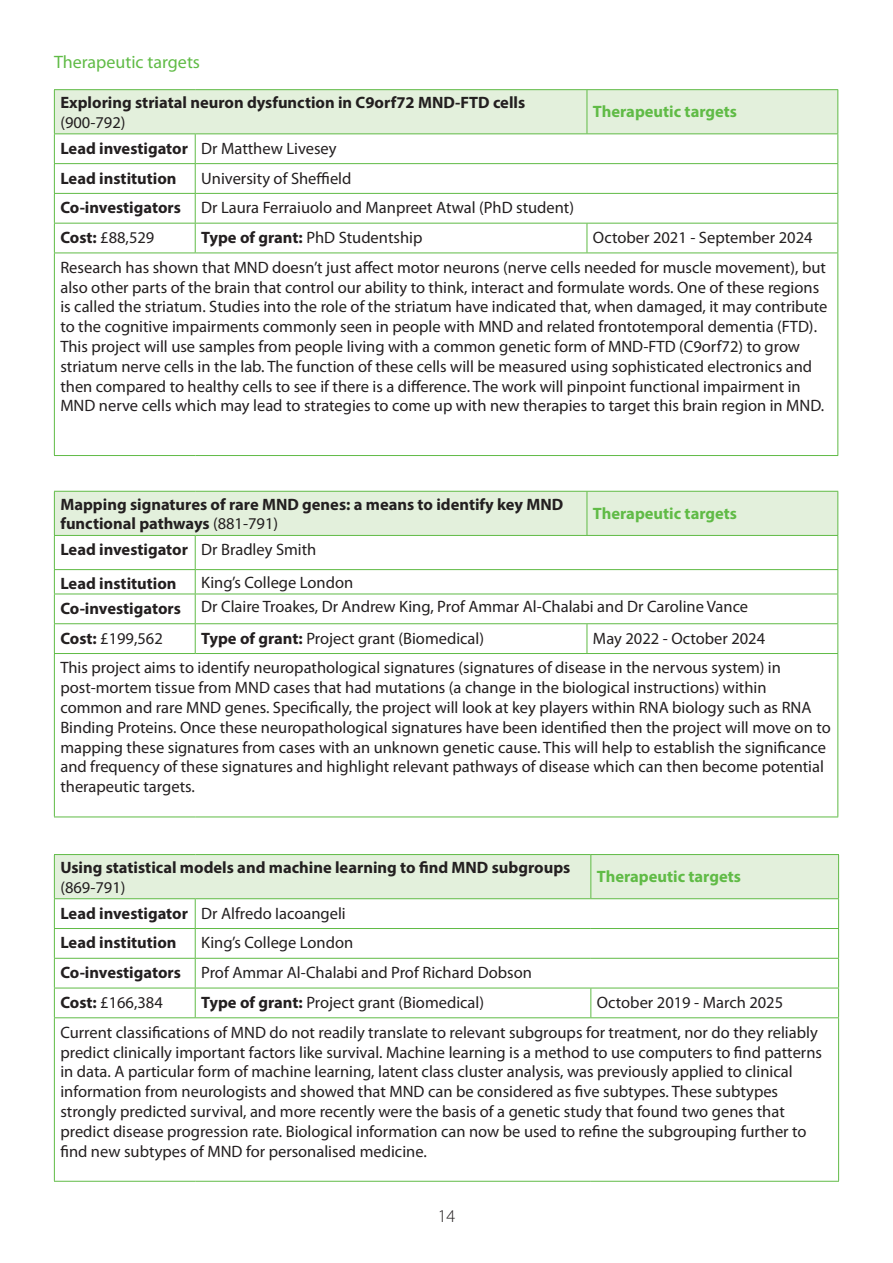
<style>
.page{position:relative;width:893px;height:1263px;background:#fff}
.page>*{position:absolute;margin:0;border:0;box-sizing:border-box;transform-origin:0 0}
.t1{font:18px "Myriad Pro";color:#60bb46}
.t2{font:300 18px "Myriad Pro";color:#231f20}
.t3{font:16.5px/19.8px "Myriad Pro";color:#231f20}
.t4{font:700 16.5px/19.8px "Myriad Pro";color:#231f20}
.t5{font:700 16.5px "Myriad Pro";color:#60bb46}
.s1{font-weight:700}
.s2{font-weight:400}
</style>
<div class="page">
<div style="left:55px;top:492px;width:782px;height:43px;background:#e3f0dc"></div>
<hr style="left:54px;top:491px;width:141px;height:1px;background:#60bb46">
<hr style="left:54px;top:492px;width:1px;height:43px;background:#60bb46">
<hr style="left:195px;top:491px;width:392px;height:1px;background:#60bb46">
<hr style="left:587px;top:491px;width:251px;height:1px;background:#60bb46">
<hr style="left:587px;top:492px;width:1px;height:43px;background:#60bb46">
<hr style="left:837px;top:492px;width:1px;height:43px;background:#60bb46">
<hr style="left:54px;top:535px;width:141px;height:1px;background:#60bb46">
<hr style="left:54px;top:536px;width:1px;height:33px;background:#60bb46">
<hr style="left:195px;top:535px;width:392px;height:1px;background:#60bb46">
<hr style="left:195px;top:536px;width:1px;height:33px;background:#60bb46">
<hr style="left:587px;top:535px;width:251px;height:1px;background:#60bb46">
<hr style="left:837px;top:536px;width:1px;height:33px;background:#60bb46">
<hr style="left:54px;top:569px;width:141px;height:1px;background:#60bb46">
<hr style="left:195px;top:569px;width:392px;height:1px;background:#60bb46">
<hr style="left:587px;top:569px;width:251px;height:1px;background:#60bb46">
<hr style="left:54px;top:594px;width:141px;height:1px;background:#60bb46">
<hr style="left:195px;top:594px;width:392px;height:1px;background:#60bb46">
<hr style="left:587px;top:594px;width:251px;height:1px;background:#60bb46">
<hr style="left:54px;top:623px;width:141px;height:1px;background:#60bb46">
<svg style="left:54px;top:570px;width:1px;height:83px"></svg>
<hr style="left:195px;top:623px;width:392px;height:1px;background:#60bb46">
<svg style="left:195px;top:570px;width:1px;height:83px"></svg>
<hr style="left:587px;top:623px;width:251px;height:1px;background:#60bb46">
<svg style="left:587px;top:624px;width:1px;height:29px"></svg>
<svg style="left:837px;top:570px;width:1px;height:83px"></svg>
<hr style="left:54px;top:653px;width:141px;height:1px;background:#60bb46">
<hr style="left:54px;top:654px;width:1px;height:162px;background:#60bb46">
<hr style="left:195px;top:653px;width:392px;height:1px;background:#60bb46">
<hr style="left:587px;top:653px;width:251px;height:1px;background:#60bb46">
<hr style="left:837px;top:654px;width:1px;height:162px;background:#60bb46">
<hr style="left:54px;top:816px;width:141px;height:1px;background:#60bb46">
<hr style="left:195px;top:816px;width:392px;height:1px;background:#60bb46">
<hr style="left:587px;top:816px;width:251px;height:1px;background:#60bb46">
<hr style="left:54px;top:89px;width:141px;height:1px;background:#60bb46">
<hr style="left:195px;top:89px;width:392px;height:1px;background:#60bb46">
<hr style="left:587px;top:89px;width:251px;height:1px;background:#60bb46">
<svg style="left:54px;top:90px;width:784px;height:163px"></svg>
<hr style="left:54px;top:253px;width:141px;height:1px;background:#60bb46">
<hr style="left:54px;top:253px;width:1px;height:202px;background:#60bb46">
<hr style="left:195px;top:253px;width:392px;height:1px;background:#60bb46">
<hr style="left:587px;top:253px;width:251px;height:1px;background:#60bb46">
<hr style="left:837px;top:253px;width:1px;height:202px;background:#60bb46">
<hr style="left:54px;top:455px;width:141px;height:1px;background:#60bb46">
<hr style="left:195px;top:455px;width:392px;height:1px;background:#60bb46">
<hr style="left:587px;top:455px;width:251px;height:1px;background:#60bb46">
<svg style="left:54px;top:854px;width:785px;height:163px"></svg>
<hr style="left:54px;top:1017px;width:141px;height:1px;background:#60bb46">
<hr style="left:54px;top:1018px;width:1px;height:163px;background:#60bb46">
<hr style="left:195px;top:1017px;width:396px;height:1px;background:#60bb46">
<hr style="left:591px;top:1017px;width:248px;height:1px;background:#60bb46">
<hr style="left:838px;top:1018px;width:1px;height:163px;background:#60bb46">
<hr style="left:54px;top:1181px;width:141px;height:1px;background:#60bb46">
<hr style="left:195px;top:1181px;width:396px;height:1px;background:#60bb46">
<hr style="left:591px;top:1181px;width:248px;height:1px;background:#60bb46">
<p class="t1" style="left:54px;top:50px;width:148px">Therapeutic targets</p>
<p class="t4" style="left:60px;top:92px;width:466px">Exploring striatal neuron dysfunction in C9orf72 MND-FTD cells</p>
<p class="t3" style="left:60px;top:112px;width:67px">(900-792)</p>
<p class="t5" style="left:593px;top:101px;width:146px">Therapeutic targets</p>
<p class="t4" style="left:60px;top:138px;width:129px">Lead investigator</p>
<p class="t3" style="left:201px;top:138px;width:137px">Dr Matthew Livesey</p>
<p class="t4" style="left:60px;top:167px;width:118px">Lead institution</p>
<p class="t3" style="left:201px;top:168px;width:152px">University of Sheffield</p>
<p class="t4" style="left:60px;top:197px;width:122px">Co-investigators</p>
<p class="t3" style="left:201px;top:198px;width:374px">Dr Laura Ferraiuolo and Manpreet Atwal (PhD student)</p>
<p class="t3" style="left:60px;top:227px;width:96px"><span class="s1">Cost:</span> £88,529</p>
<p class="t3" style="left:201px;top:227px;width:223px"><span class="s1">Type of grant:</span> PhD Studentship</p>
<p class="t3" style="left:593px;top:227px;width:221px">October 2021 - September 2024</p>
<p class="t3" style="left:60px;top:257px;width:768px">Research has shown that MND doesn’t just affect motor neurons (nerve cells needed for muscle movement), but also other parts of the brain that control our ability to think, interact and formulate words. One of these regions is called the striatum. Studies into the role of the striatum have indicated that, when damaged, it may contribute to the cognitive impairments commonly seen in people with MND and related frontotemporal dementia (FTD).<br>This project will use samples from people living with a common genetic form of MND-FTD (C9orf72) to grow</p>
<p class="t3" style="left:60px;top:356px;width:765px">striatum nerve cells in the lab. The function of these cells will be measured using sophisticated electronics and then compared to healthy cells to see if there is a difference. The work will pinpoint functional impairment in<br>MND nerve cells which may lead to strategies to come up with new therapies to target this brain region in MND.</p>
<p class="t4" style="left:60px;top:494px;width:504px">Mapping signatures of rare MND genes: a means to identify key MND functional pathways <span class="s2">(881-791)</span></p>
<p class="t5" style="left:593px;top:502px;width:146px">Therapeutic targets</p>
<p class="t4" style="left:60px;top:539px;width:129px">Lead investigator</p>
<p class="t3" style="left:201px;top:540px;width:117px">Dr Bradley Smith</p>
<p class="t4" style="left:60px;top:573px;width:118px">Lead institution</p>
<p class="t3" style="left:201px;top:572px;width:154px">King’s College London</p>
<p class="t4" style="left:60px;top:598px;width:122px">Co-investigators</p>
<p class="t3" style="left:201px;top:597px;width:548px">Dr Claire Troakes, Dr Andrew King, Prof Ammar Al-Chalabi and Dr Caroline Vance</p>
<p class="t3" style="left:60px;top:628px;width:104px"><span class="s1">Cost:</span> £199,562</p>
<p class="t3" style="left:201px;top:628px;width:284px"><span class="s1">Type of grant:</span> Project grant (Biomedical)</p>
<p class="t3" style="left:593px;top:628px;width:174px">May 2022 - October 2024</p>
<p class="t3" style="left:60px;top:658px;width:722px">This project aims to identify neuropathological signatures (signatures of disease in the nervous system) in post-mortem tissue from MND cases that had mutations (a change in the biological instructions) within</p>
<p class="t3" style="left:60px;top:697px;width:772px">common and rare MND genes. Specifically, the project will look at key players within RNA biology such as RNA Binding Proteins. Once these neuropathological signatures have been identified then the project will move on to mapping these signatures from cases with an unknown genetic cause. This will help to establish the significance and frequency of these signatures and highlight relevant pathways of disease which can then become potential therapeutic targets.</p>
<p class="t4" style="left:60px;top:857px;width:511px">Using statistical models and machine learning to find MND subgroups <span class="s2">(869-791)</span></p>
<p class="t5" style="left:597px;top:866px;width:146px">Therapeutic targets</p>
<p class="t4" style="left:60px;top:903px;width:129px">Lead investigator</p>
<p class="t3" style="left:201px;top:903px;width:146px">Dr Alfredo Iacoangeli</p>
<p class="t4" style="left:60px;top:932px;width:118px">Lead institution</p>
<p class="t3" style="left:201px;top:933px;width:154px">King’s College London</p>
<p class="t4" style="left:60px;top:962px;width:122px">Co-investigators</p>
<p class="t3" style="left:201px;top:962px;width:332px">Prof Ammar Al-Chalabi and Prof Richard Dobson</p>
<p class="t3" style="left:60px;top:992px;width:104px"><span class="s1">Cost:</span> £166,384</p>
<p class="t3" style="left:201px;top:992px;width:284px"><span class="s1">Type of grant:</span> Project grant (Biomedical)</p>
<p class="t3" style="left:597px;top:992px;width:188px">October 2019 - March 2025</p>
<p class="t3" style="left:60px;top:1022px;width:763px">Current classifications of MND do not readily translate to relevant subgroups for treatment, nor do they reliably predict clinically important factors like survival. Machine learning is a method to use computers to find patterns in data. A particular form of machine learning, latent class cluster analysis, was previously applied to clinical</p>
<p class="t3" style="left:60px;top:1081px;width:719px">information from neurologists and showed that MND can be considered as five subtypes. These subtypes</p>
<p class="t3" style="left:60px;top:1101px;width:726px">strongly predicted survival, and more recently were the basis of a genetic study that found two genes that</p>
<p class="t3" style="left:60px;top:1121px;width:748px">predict disease progression rate. Biological information can now be used to refine the subgrouping further to find new subtypes of MND for personalised medicine.</p>
<p class="t2" style="left:438px;top:1205px;width:19px">14</p>
</div>
